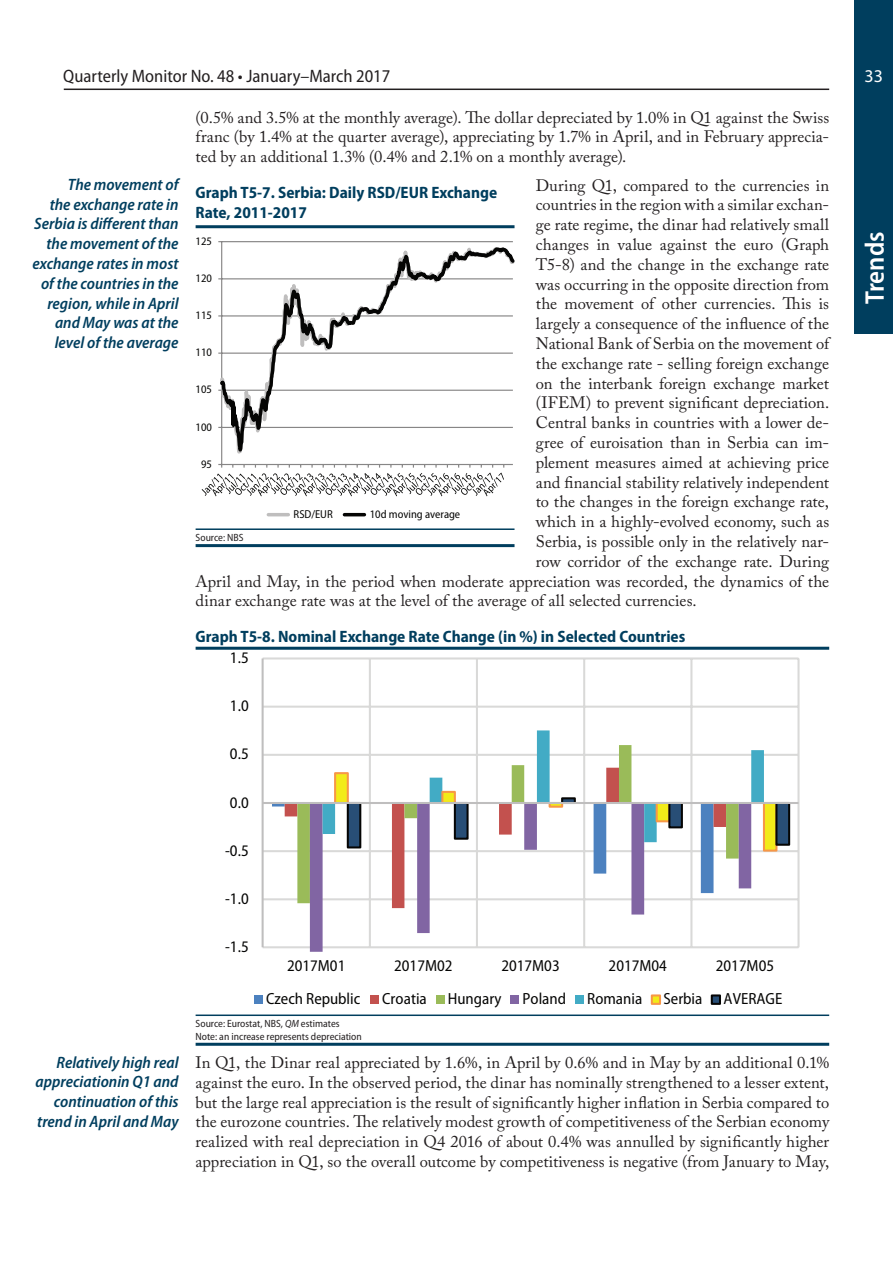
<style>
.page{position:relative;width:893px;height:1263px;background:#fff}
.page>*{position:absolute;margin:0;border:0;box-sizing:border-box;transform-origin:0 0}
.t1{font:600 semi-condensed 27px "Myriad Pro";color:#fff}
.t2{font:semi-condensed 18px "Myriad Pro";color:#231f20}
.t3{font:18px "Myriad Pro";color:#fff}
.Običan_txt{font:16.5px/19.8px "Adobe Caslon Pro";color:#231f20;text-align:justify}
.Komentari{font:italic 600 semi-condensed 16.5px/19.8px "Myriad Pro";color:#003e5e;text-align:right}
.Tabela_-_naslov{font:700 semi-condensed 16.5px/19.8px "Myriad Pro";color:#003e5e}
.t4{font:semi-condensed 16.2px "Myriad Pro";color:#050504}
.t5{font:semi-condensed 11.55px "Myriad Pro";color:#050504}
.ispod_tabela{font:semi-condensed 10.5px "Myriad Pro";color:#231f20}
.s1{font-style:italic}
</style>
<div class="page">
<hr style="left:64px;top:89px;width:765px;height:1px;background:#231f20">
<div style="left:855px;top:0;width:38px;height:334px;background:#003e5e"></div>
<hr style="left:196px;top:647px;width:633px;height:3px;background:#003e5e">
<hr style="left:196px;top:1014px;width:633px;height:2px;background:#003e5e">
<hr style="left:196px;top:1043px;width:633px;height:3px;background:#003e5e">
<hr style="left:263px;top:657px;width:535px;height:2px;background:#d9d9d8">
<hr style="left:263px;top:706px;width:535px;height:2px;background:#d9d9d8">
<hr style="left:263px;top:754px;width:535px;height:2px;background:#d9d9d8">
<hr style="left:263px;top:850px;width:535px;height:2px;background:#d9d9d8">
<hr style="left:263px;top:898px;width:535px;height:2px;background:#d9d9d8">
<hr style="left:263px;top:946px;width:535px;height:2px;background:#d9d9d8">
<hr style="left:797px;top:658px;width:2px;height:289px;background:#d9d9d8">
<hr style="left:690px;top:658px;width:2px;height:289px;background:#d9d9d8">
<hr style="left:583px;top:658px;width:2px;height:289px;background:#d9d9d8">
<hr style="left:476px;top:658px;width:2px;height:289px;background:#d9d9d8">
<hr style="left:369px;top:658px;width:2px;height:289px;background:#d9d9d8">
<svg style="left:297px;top:804px;width:13px;height:99px"></svg>
<svg style="left:310px;top:804px;width:441px;height:148px"></svg>
<svg style="left:323px;top:730px;width:441px;height:112px"></svg>
<div style="left:334px;top:772px;width:15px;height:32px;background:#f2eb19;border:2px solid #f79747"></div>
<div style="left:441px;top:791px;width:15px;height:13px;background:#f2eb19;border:2px solid #f79747"></div>
<svg style="left:549px;top:804px;width:14px;height:4px"></svg>
<div style="left:656px;top:802px;width:14px;height:20px;background:#f2eb19;border:2px solid #f79747"></div>
<div style="left:763px;top:802px;width:14px;height:49px;background:#f2eb19;border:2px solid #f79747"></div>
<div style="left:347px;top:802px;width:14px;height:46px;background:#284e76;border:2px solid #050504"></div>
<div style="left:454px;top:802px;width:15px;height:38px;background:#284e76;border:2px solid #050504"></div>
<svg style="left:561px;top:797px;width:15px;height:5px"></svg>
<div style="left:668px;top:802px;width:15px;height:26px;background:#284e76;border:2px solid #050504"></div>
<div style="left:775px;top:802px;width:15px;height:44px;background:#284e76;border:2px solid #050504"></div>
<hr style="left:262px;top:658px;width:2px;height:289px;background:#bfbebe">
<hr style="left:263px;top:802px;width:535px;height:2px;background:#bfbebe">
<div style="left:254px;top:995px;width:9px;height:9px;background:#4c81bf"></div>
<div style="left:370px;top:995px;width:9px;height:9px;background:#c3514e"></div>
<div style="left:436px;top:995px;width:8px;height:9px;background:#9abb59"></div>
<div style="left:511px;top:995px;width:8px;height:9px;background:#8165a3"></div>
<div style="left:576px;top:995px;width:8px;height:9px;background:#42abc5"></div>
<div style="left:651px;top:994px;width:10px;height:11px;background:#f2eb19;border:2px solid #f79747"></div>
<div style="left:711px;top:994px;width:10px;height:11px;background:#284e76;border:2px solid #050504"></div>
<hr style="left:196px;top:225px;width:318px;height:3px;background:#003e5e">
<hr style="left:196px;top:528px;width:318px;height:2px;background:#003e5e">
<hr style="left:196px;top:544px;width:318px;height:3px;background:#003e5e">
<svg style="left:218px;top:241px;width:296px;height:276px"></svg>
<svg style="left:202px;top:464px;width:302px;height:32px"></svg>
<hr style="left:268px;top:513px;width:20px;height:3px;background:#bfbebe">
<hr style="left:344px;top:513px;width:20px;height:3px;background:#050504">
<p class="t2" style="left:63px;top:66px;width:329px">Quarterly Monitor No. 48 • January–March 2017</p>
<p class="t3" style="left:864px;top:64px;width:20px">33</p>
<p class="Komentari" style="left:32px;top:175px;width:148px">The movement of<br>the exchange rate in<br>Serbia is different than the movement of the exchange rates in most of the countries in the region, while in April and May was at the level of the average</p>
<p class="Komentari" style="left:36px;top:1052px;width:144px">Relatively high real appreciationin Q1 and continuation of this trend in April and May</p>
<p class="Običan_txt" style="left:196px;top:107px;width:635px">(0.5% and 3.5% at the monthly average). The dollar depreciated by 1.0% in Q1 against the Swiss franc (by 1.4% at the quarter average), appreciating by 1.7% in April, and in February apprecia&shy;ted by an additional 1.3% (0.4% and 2.1% on a monthly average).</p>
<p class="Običan_txt" style="left:536px;top:175px;width:295px">During Q1, compared to the currencies in</p>
<p class="Običan_txt" style="left:536px;top:195px;width:295px">countries in the region with a similar exchan-</p>
<p class="Običan_txt" style="left:536px;top:215px;width:295px">ge rate regime, the dinar had relatively small</p>
<p class="Običan_txt" style="left:536px;top:234px;width:295px">changes in value against the euro (Graph</p>
<p class="Običan_txt" style="left:536px;top:254px;width:295px">T5-8) and the change in the exchange rate</p>
<p class="Običan_txt" style="left:536px;top:274px;width:295px">was occurring in the opposite direction from</p>
<p class="Običan_txt" style="left:536px;top:294px;width:295px">the movement of other currencies. This is</p>
<p class="Običan_txt" style="left:536px;top:314px;width:295px">largely a consequence of the influence of the</p>
<p class="Običan_txt" style="left:536px;top:333px;width:295px">National Bank of Serbia on the movement of</p>
<p class="Običan_txt" style="left:536px;top:353px;width:295px">the exchange rate - selling foreign exchange</p>
<p class="Običan_txt" style="left:536px;top:373px;width:295px">on the interbank foreign exchange market</p>
<p class="Običan_txt" style="left:536px;top:393px;width:295px">(IFEM) to prevent significant depreciation.</p>
<p class="Običan_txt" style="left:536px;top:413px;width:295px">Central banks in countries with a lower de-</p>
<p class="Običan_txt" style="left:536px;top:432px;width:295px">gree of euroisation than in Serbia can im-</p>
<p class="Običan_txt" style="left:536px;top:452px;width:295px">plement measures aimed at achieving price</p>
<p class="Običan_txt" style="left:536px;top:472px;width:295px">and financial stability relatively independent</p>
<p class="Običan_txt" style="left:536px;top:492px;width:295px">to the changes in the foreign exchange rate,</p>
<p class="Običan_txt" style="left:536px;top:512px;width:295px">which in a highly-evolved economy, such as</p>
<p class="Običan_txt" style="left:536px;top:531px;width:295px">Serbia, is possible only in the relatively nar-</p>
<p class="Običan_txt" style="left:536px;top:551px;width:295px">row corridor of the exchange rate. During</p>
<p class="Običan_txt" style="left:196px;top:571px;width:635px">April and May, in the period when moderate appreciation was recorded, the dynamics of the</p>
<p class="Običan_txt" style="left:196px;top:591px;width:503px">dinar exchange rate was at the level of the average of all selected currencies.</p>
<p class="Tabela_-_naslov" style="left:196px;top:627px;width:491px">Graph T5-8. Nominal Exchange Rate Change (in %) in Selected Countries</p>
<p class="Tabela_-_naslov" style="left:196px;top:183px;width:303px">Graph T5-7. Serbia: Daily RSD/EUR Exchange<br>Rate, 2011-2017</p>
<p class="t5" style="left:196px;top:235px;width:18px">125</p>
<p class="t5" style="left:196px;top:272px;width:18px">120</p>
<p class="t5" style="left:196px;top:309px;width:18px">115</p>
<p class="t5" style="left:196px;top:346px;width:18px">110</p>
<p class="t5" style="left:196px;top:383px;width:18px">105</p>
<p class="t5" style="left:196px;top:420px;width:18px">100</p>
<p class="t5" style="left:201px;top:458px;width:12px">95</p>
<p class="t5" style="left:294px;top:508px;width:41px">RSD/EUR</p>
<p class="t5" style="left:370px;top:508px;width:92px">10d moving average</p>
<p class="ispod_tabela" style="left:196px;top:532px;width:49px">Source: NBS</p>
<p class="t4" style="left:230px;top:649px;width:20px">1.5</p>
<p class="t4" style="left:230px;top:697px;width:20px">1.0</p>
<p class="t4" style="left:230px;top:745px;width:20px">0.5</p>
<p class="t4" style="left:230px;top:793px;width:20px">0.0</p>
<p class="t4" style="left:225px;top:841px;width:25px">-0.5</p>
<p class="t4" style="left:225px;top:890px;width:25px">-1.0</p>
<p class="t4" style="left:225px;top:938px;width:25px">-1.5</p>
<p class="t4" style="left:287px;top:957px;width:60px">2017M01</p>
<p class="t4" style="left:394px;top:957px;width:60px">2017M02</p>
<p class="t4" style="left:501px;top:957px;width:60px">2017M03</p>
<p class="t4" style="left:609px;top:957px;width:60px">2017M04</p>
<p class="t4" style="left:716px;top:957px;width:60px">2017M05</p>
<p class="t4" style="left:266px;top:990px;width:96px">Czech Republic</p>
<p class="t4" style="left:382px;top:990px;width:46px">Croatia</p>
<p class="t4" style="left:448px;top:990px;width:55px">Hungary</p>
<p class="t4" style="left:523px;top:990px;width:45px">Poland</p>
<p class="t4" style="left:587px;top:990px;width:57px">Romania</p>
<p class="t4" style="left:663px;top:990px;width:40px">Serbia</p>
<p class="t4" style="left:724px;top:990px;width:60px">AVERAGE</p>
<p class="ispod_tabela" style="left:196px;top:1018px;width:146px">Source: Eurostat, NBS, <span class="s1">QM</span> estimates</p>
<p class="ispod_tabela" style="left:196px;top:1031px;width:168px">Note: an increase represents depreciation</p>
<p class="Običan_txt" style="left:196px;top:1052px;width:635px">In Q1, the Dinar real appreciated by 1.6%, in April by 0.6% and in May by an additional 0.1% against the euro. In the observed period, the dinar has nominally strengthened to a lesser extent, but the large real appreciation is the result of significantly higher inflation in Serbia compared to the eurozone countries. The relatively modest growth of competitiveness of the Serbian economy realized with real depreciation in Q4 2016 of about 0.4% was annulled by significantly higher appreciation in Q1, so the overall outcome by competitiveness is negative (from January to May,</p>
<h1 class="t1" style="left:860px;top:304px;width:74px;rotate:-90deg">Trends</h1>
</div>
